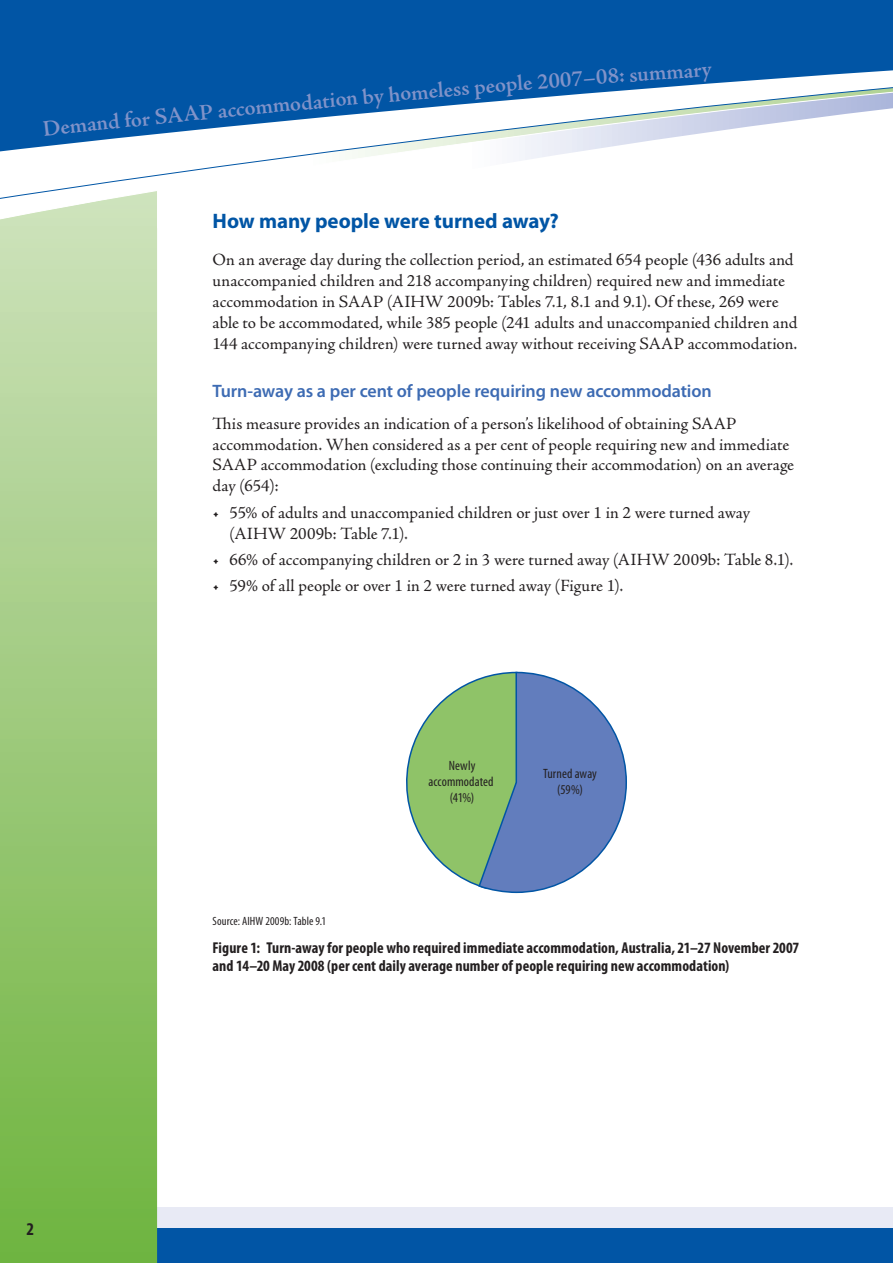
<style>
.page{position:relative;width:893px;height:1263px;background:#fff}
.page>*{position:absolute;margin:0;border:0;box-sizing:border-box;transform-origin:0 0}
.t1{font:600 22.5px "Adobe Jenson Pro";color:#8193c9}
.t2{font:700 21px "Myriad Pro";letter-spacing:-.005em;color:#0155a5}
.t3{font:600 18px "Myriad Pro";letter-spacing:-.005em;color:#3d6bb3}
.t4{font:700 condensed 18px "Myriad Pro";color:#231f20}
.t5{font:17.25px/21px "Adobe Jenson Pro";color:#231f20}
.t6{font:700 condensed 15.75px/18px "Myriad Pro";letter-spacing:.005em;color:#231f20}
.t7{font:condensed 13.5px/16.2px "Myriad Pro";letter-spacing:.005em;color:#231f20;text-align:center}
.t8{font:condensed 12px "Myriad Pro";letter-spacing:.01em;color:#231f20}
</style>
<div class="page">
<div style="left:157px;top:1207px;width:736px;height:22px;background:#e8eaf5"></div>
<div style="left:157px;top:1229px;width:736px;height:34px;background:#0155a5"></div>
<svg style="left:0;top:224px;width:157px;height:1039px;background:#9cc97a"></svg>
<div style="left:0;top:0;width:893px;height:87px;background:#0155a5"></div>
<svg style="left:0;top:203px;width:157px;height:21px"></svg>
<svg style="left:0;top:87px;width:892px;height:116px"></svg>
<svg style="left:892px;top:59px;width:1px;height:50px"></svg>
<svg style="left:406px;top:671px;width:221px;height:223px"></svg>
<h1 class="t1" style="left:272px;top:92px;width:313px;rotate:-5deg">modation by homeless people 2007</h1>
<h1 class="t1" style="left:582px;top:65px;width:131px;rotate:-4deg">–08: summary</h1>
<h1 class="t1" style="left:42px;top:116px;width:232px;rotate:-6deg">Demand for SAAP accom</h1>
<p class="t2" style="left:213px;top:208px;width:348px">How many people were turned away?</p>
<p class="t5" style="left:213px;top:250px;width:586px">On an average day during the collection period, an estimated 654 people (436 adults and unaccompanied children and 218 accompanying children) required new and immediate accommodation in SAAP (AIHW 2009b: Tables 7.1, 8.1 and 9.1). Of these, 269 were able to be accommodated, while 385 people (241 adults and unaccompanied children and 144 accompanying children) were turned away without receiving SAAP accommodation.</p>
<p class="t3" style="left:213px;top:379px;width:501px">Turn-away as a per cent of people requiring new accommodation</p>
<p class="t5" style="left:213px;top:413px;width:583px">This measure provides an indication of a person’s likelihood of obtaining SAAP accommodation. When considered as a per cent of people requiring new and immediate SAAP accommodation (excluding those continuing their accommodation) on an average day (654):</p>
<p class="t5" style="left:230px;top:502px;width:522px;text-indent:-17px">• 55% of adults and unaccompanied children or just over 1 in 2 were turned away (AIHW 2009b: Table 7.1).</p>
<p class="t5" style="left:213px;top:549px;width:582px">• 66% of accompanying children or 2 in 3 were turned away (AIHW 2009b: Table 8.1).</p>
<p class="t5" style="left:213px;top:576px;width:412px">• 59% of all people or over 1 in 2 were turned away (Figure 1).</p>
<p class="t7" style="left:428px;top:757px;width:67px">Newly accommodated (41%)</p>
<p class="t7" style="left:543px;top:765px;width:55px">Turned away (59%)</p>
<p class="t8" style="left:213px;top:913px;width:115px">Source: AIHW 2009b: Table 9.1</p>
<p class="t6" style="left:213px;top:938px;width:588px">Figure 1: Turn-away for people who required immediate accommodation, Australia, 21–27 November 2007 and 14–20 May 2008 (per cent daily average number of people requiring new accommodation)</p>
<p class="t4" style="left:26px;top:1218px;width:9px">2</p>
</div>
